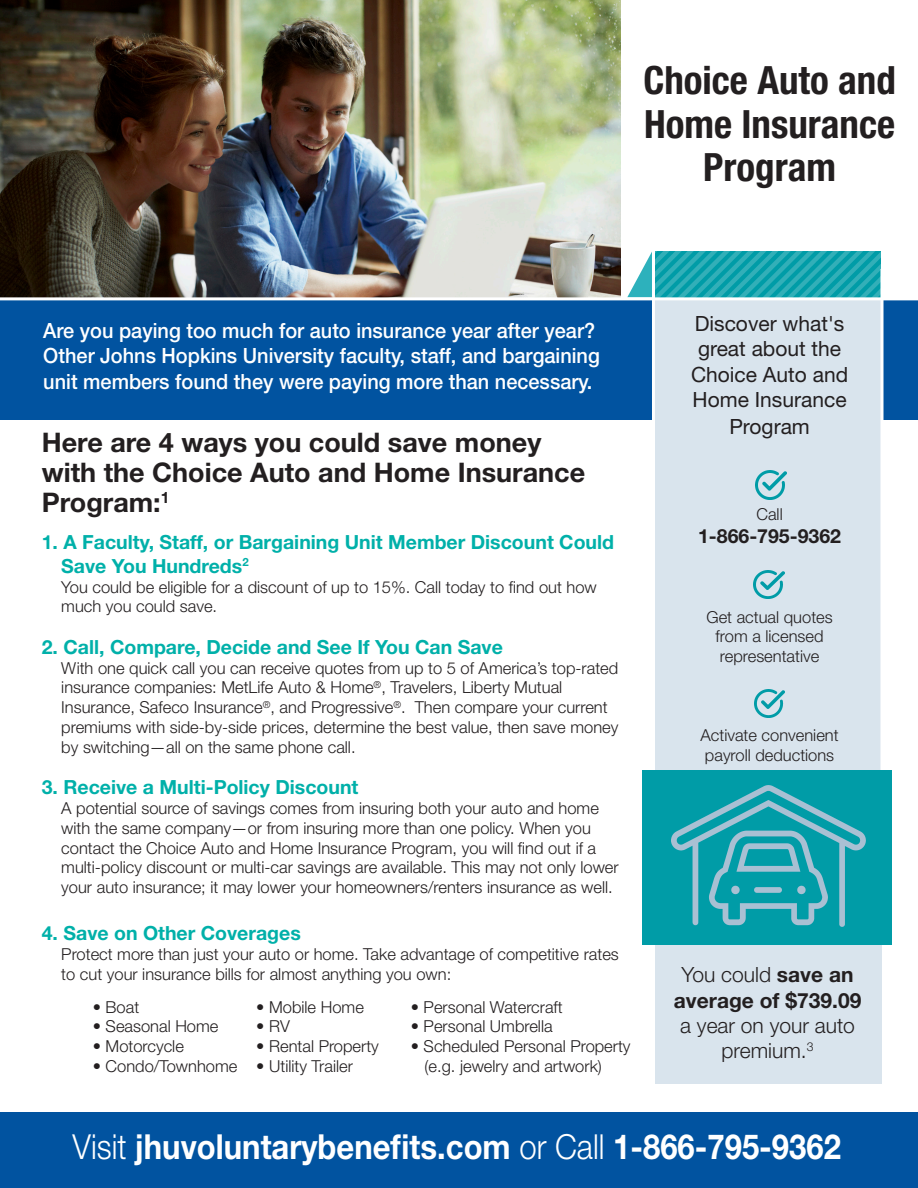
<style>
.page{position:relative;width:918px;height:1188px;background:#fff}
.page>*{position:absolute;margin:0;border:0;box-sizing:border-box;transform-origin:0 0}
.t1{font:700 condensed 39px/43.5px "Helvetica Neue LT Std";color:#231f20}
.t2{font:700 34.5px "Helvetica Neue LT Std";color:#fff;scale:.9 1}
.t3{font:700 27px/30px "Helvetica Neue LT Std";color:#231f20}
.t4{font:500 21px/25.5px "Helvetica Neue LT Std";color:#fff;scale:.95 1}
.t5{font:21px/26.2px "Helvetica Neue LT Std";color:#231f20}
.t6{font:300 21px/25.2px "Helvetica Neue LT Std";color:#231f20;text-align:center}
.t7{font:700 19.5px/23.4px "Helvetica Neue LT Std";color:#00b0a9}
.t8{font:700 19.5px "Helvetica Neue LT Std";color:#231f20}
.t9{font:300 16.5px/19.8px "Helvetica Neue LT Std";color:#231f20}
.s1{font-weight:700}
.s2{font-weight:300}
</style>
<div class="page">
<img style="left:0;top:0;width:620px;height:297px">
<div style="left:0;top:300px;width:918px;height:119px;background:#0153a0"></div>
<svg style="left:627px;top:251px;width:25px;height:46px"></svg>
<div style="left:655px;top:300px;width:226px;height:784px;background:#d9e4ed"></div>
<div style="left:0;top:1112px;width:918px;height:76px;background:#0153a0"></div>
<img style="left:655px;top:251px;width:225px;height:46px">
<hr style="left:652px;top:248px;width:3px;height:850px;background:#fff">
<img style="left:756px;top:471px;width:30px;height:28px">
<img style="left:754px;top:570px;width:30px;height:29px">
<img style="left:754px;top:689px;width:31px;height:29px">
<svg style="left:880px;top:269px;width:4px;height:501px"></svg>
<div style="left:643px;top:770px;width:249px;height:175px;background:#009ca7"></div>
<img style="left:671px;top:786px;width:195px;height:140px">
<p class="t1" style="left:643px;top:58px;width:254px">Choice Auto and<br>Home Insurance</p>
<p class="t1" style="left:703px;top:145px;width:134px">Program</p>
<p class="t4" style="left:43px;top:317px;width:587px">Are you paying too much for auto insurance year after year?<br>Other Johns Hopkins University faculty, staff, and bargaining unit members found they were paying more than necessary.</p>
<p class="t3" style="left:42px;top:427px;width:545px">Here are 4 ways you could save money with the Choice Auto and Home Insurance<br>Program:<sup>1</sup></p>
<p class="t7" style="left:61px;top:530px;width:554px;text-indent:-19px">1. A Faculty, Staff, or Bargaining Unit Member Discount Could<br>Save You Hundreds<sup>2</sup></p>
<p class="t9" style="left:61px;top:576px;width:537px">You could be eligible for a discount of up to 15%. Call today to find out how much you could save.</p>
<p class="t7" style="left:42px;top:635px;width:463px">2. Call, Compare, Decide and See If You Can Save</p>
<p class="t9" style="left:61px;top:657px;width:558px">With one quick call you can receive quotes from up to 5 of America’s top-rated insurance companies: MetLife Auto &amp; Home<sup>®</sup>, Travelers, Liberty Mutual</p>
<p class="t9" style="left:61px;top:697px;width:559px">Insurance, Safeco Insurance<sup>®</sup>, and Progressive<sup>®</sup>. Then compare your current premiums with side-by-side prices, determine the best value, then save money by switching—all on the same phone call.</p>
<p class="t7" style="left:42px;top:775px;width:318px">3. Receive a Multi-Policy Discount</p>
<p class="t9" style="left:61px;top:798px;width:559px">A potential source of savings comes from insuring both your auto and home with the same company—or from insuring more than one policy. When you contact the Choice Auto and Home Insurance Program, you will find out if a multi-policy discount or multi-car savings are available. This may not only lower your auto insurance; it may lower your homeowners/renters insurance as well.</p>
<p class="t7" style="left:42px;top:921px;width:261px">4. Save on Other Coverages</p>
<p class="t9" style="left:61px;top:944px;width:559px">Protect more than just your auto or home. Take advantage of competitive rates to cut your insurance bills for almost anything you own:</p>
<p class="t9" style="left:93px;top:996px;width:48px">• Boat</p>
<p class="t9" style="left:256px;top:996px;width:109px">• Mobile Home</p>
<p class="t9" style="left:411px;top:996px;width:153px">• Personal Watercraft</p>
<p class="t9" style="left:93px;top:1016px;width:127px">• Seasonal Home</p>
<p class="t9" style="left:256px;top:1016px;width:35px">• RV</p>
<p class="t9" style="left:411px;top:1016px;width:143px">• Personal Umbrella</p>
<p class="t9" style="left:93px;top:1036px;width:93px">• Motorcycle</p>
<p class="t9" style="left:256px;top:1036px;width:124px">• Rental Property</p>
<p class="t9" style="left:411px;top:1036px;width:221px">• Scheduled Personal Property</p>
<p class="t9" style="left:93px;top:1056px;width:262px">• Condo/Townhome • Utility Trailer</p>
<p class="t9" style="left:425px;top:1056px;width:179px">(e.g. jewelry and artwork)</p>
<p class="t5" style="left:695px;top:310px;width:151px;line-height:25.5px">Discover what's great about the</p>
<p class="t5" style="left:691px;top:361px;width:159px;text-align:center">Choice Auto and<br>Home Insurance<br>Program</p>
<p class="t9" style="left:756px;top:504px;width:28px">Call</p>
<p class="t8" style="left:698px;top:524px;width:145px">1-866-795-9362</p>
<p class="t9" style="left:706px;top:606px;width:128px">Get actual quotes</p>
<p class="t9" style="left:716px;top:626px;width:109px">from a licensed representative</p>
<p class="t9" style="left:701px;top:725px;width:140px">Activate convenient</p>
<p class="t9" style="left:705px;top:745px;width:131px">payroll deductions</p>
<p class="t6" style="left:674px;top:962px;width:189px">You could <span class="s1">save an average of $739.09 </span>a year on your auto premium.<sup>3</sup></p>
<p class="t2" style="left:72px;top:1125px;width:855px"><span class="s2">Visit</span> jhuvoluntarybenefits.com <span class="s2">or Call</span> 1-866-795-9362</p>
</div>
